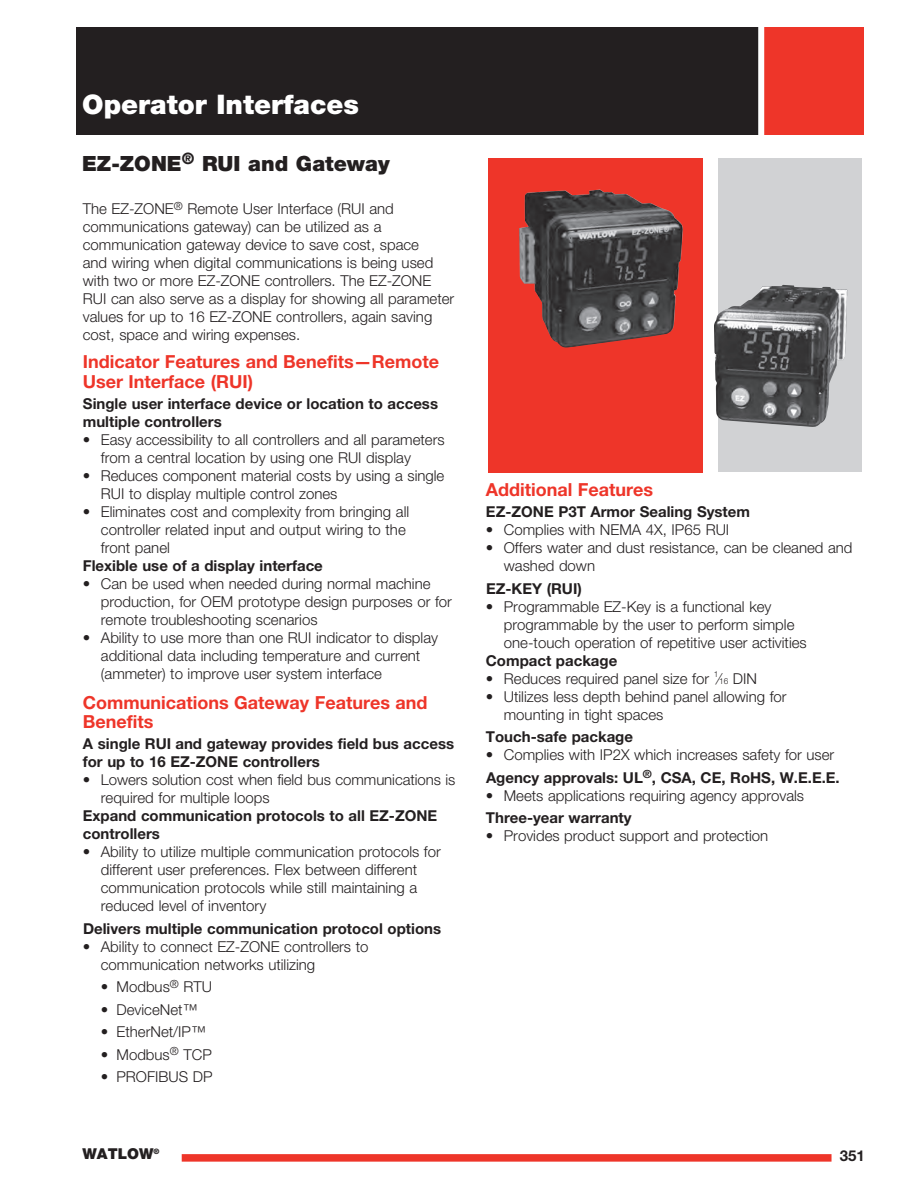
<style>
.page{position:relative;width:918px;height:1188px;background:#fff}
.page>*{position:absolute;margin:0;border:0;box-sizing:border-box;transform-origin:0 0}
.t1{font:900 27px "Helvetica Neue LT Std";color:#fff}
.t2{font:900 21px "Helvetica Neue LT Std";color:#231f20}
.t3{font:700 18px/19.5px "Helvetica Neue LT Std";color:#ee3529}
.t4{font:300 15px/18px "Helvetica Neue LT Std";color:#231f20}
.t5{font:700 15px/18px "Helvetica Neue LT Std";color:#231f20}
.t6{font:900 15px "Helvetica Neue LT Std";color:#231f20}
.t7{font:300 8.25px "Helvetica Neue LT Std";color:#231f20}
.t8{font:900 7.5px "Helvetica Neue LT Std";color:#231f20}
.s1{font-size:8.25px}
.s2{font-weight:700}
</style>
<div class="page">
<div style="left:182px;top:1154px;width:650px;height:8px;background:#ee3529"></div>
<div style="left:489px;top:158px;width:214px;height:314px;background:#ee3529"></div>
<div style="left:718px;top:158px;width:144px;height:314px;background:#d1d2d4"></div>
<div style="left:76px;top:27px;width:686px;height:108px;background:#231f20"></div>
<div style="left:762px;top:27px;width:102px;height:108px;background:#ee3529"></div>
<div style="left:758px;top:26px;width:6px;height:110px;background:#fff"></div>
<img style="left:714px;top:285px;width:133px;height:142px">
<img style="left:519px;top:190px;width:164px;height:158px">
<h1 class="t1" style="left:82px;top:88px;width:278px">Operator Interfaces</h1>
<h2 class="t2" style="left:82px;top:151px;width:309px">EZ-ZONE<sup>®</sup> RUI and Gateway</h2>
<p class="t4" style="left:83px;top:200px;width:373px">The EZ-ZONE<sup>®</sup> Remote User Interface (RUI and communications gateway) can be utilized as a communication gateway device to save cost, space<br>and wiring when digital communications is being used with two or more EZ-ZONE controllers. The EZ-ZONE RUI can also serve as a display for showing all parameter values for up to 16 EZ-ZONE controllers, again saving cost, space and wiring expenses.</p>
<p class="t3" style="left:83px;top:352px;width:358px">Indicator Features and Benefits—Remote<br>User Interface (RUI)</p>
<p class="t5" style="left:83px;top:394px;width:357px">Single user interface device or location to access multiple controllers</p>
<p class="t4" style="left:101px;top:430px;width:345px;text-indent:-18px">• Easy accessibility to all controllers and all parameters from a central location by using one RUI display</p>
<p class="t4" style="left:101px;top:466px;width:345px;text-indent:-18px">• Reduces component material costs by using a single<br>RUI to display multiple control zones</p>
<p class="t4" style="left:101px;top:502px;width:310px;text-indent:-18px">• Eliminates cost and complexity from bringing all controller related input and output wiring to the front panel</p>
<p class="t5" style="left:83px;top:556px;width:242px">Flexible use of a display interface</p>
<p class="t4" style="left:101px;top:574px;width:353px;text-indent:-18px">• Can be used when needed during normal machine production, for OEM prototype design purposes or for remote troubleshooting scenarios</p>
<p class="t4" style="left:101px;top:628px;width:339px;text-indent:-18px">• Ability to use more than one RUI indicator to display additional data including temperature and current (ammeter) to improve user system interface</p>
<p class="t3" style="left:83px;top:692px;width:346px">Communications Gateway Features and<br>Benefits</p>
<p class="t5" style="left:83px;top:735px;width:373px">A single RUI and gateway provides field bus access for up to 16 EZ-ZONE controllers</p>
<p class="t4" style="left:101px;top:771px;width:356px;text-indent:-18px">• Lowers solution cost when field bus communications is required for multiple loops</p>
<p class="t5" style="left:83px;top:807px;width:356px">Expand communication protocols to all EZ-ZONE controllers</p>
<p class="t4" style="left:101px;top:843px;width:342px;text-indent:-18px">• Ability to utilize multiple communication protocols for different user preferences. Flex between different communication protocols while still maintaining a reduced level of inventory</p>
<p class="t5" style="left:83px;top:919px;width:360px">Delivers multiple communication protocol options</p>
<p class="t4" style="left:101px;top:937px;width:269px;text-indent:-18px">• Ability to connect EZ-ZONE controllers to communication networks utilizing</p>
<p class="t4" style="left:101px;top:978px;width:113px">• Modbus<sup>®</sup> RTU</p>
<p class="t4" style="left:101px;top:1000px;width:98px">• DeviceNet™</p>
<p class="t4" style="left:101px;top:1023px;width:107px">• EtherNet/IP™</p>
<p class="t4" style="left:101px;top:1045px;width:112px">• Modbus<sup>®</sup> TCP</p>
<p class="t4" style="left:101px;top:1068px;width:113px">• PROFIBUS DP</p>
<p class="t3" style="left:486px;top:480px;width:169px">Additional Features</p>
<p class="t5" style="left:486px;top:503px;width:266px">EZ-ZONE P3T Armor Sealing System</p>
<p class="t4" style="left:486px;top:521px;width:245px">• Complies with NEMA 4X, IP65 RUI</p>
<p class="t4" style="left:504px;top:539px;width:350px;text-indent:-18px">• Offers water and dust resistance, can be cleaned and washed down</p>
<p class="t5" style="left:486px;top:579px;width:97px">EZ-KEY (RUI)</p>
<p class="t4" style="left:504px;top:597px;width:304px;text-indent:-18px">• Programmable EZ-Key is a functional key programmable by the user to perform simple one-touch operation of repetitive user activities</p>
<p class="t5" style="left:486px;top:651px;width:133px">Compact package</p>
<p class="t4" style="left:486px;top:669px;width:225px">• Reduces required panel size for</p>
<p class="t7" style="left:714px;top:669px;width:6px">1</p>
<p class="t4" style="left:718px;top:669px;width:41px">⁄<span class="s1">16</span> DIN</p>
<p class="t4" style="left:504px;top:687px;width:284px;text-indent:-18px">• Utilizes less depth behind panel allowing for mounting in tight spaces</p>
<p class="t5" style="left:486px;top:728px;width:149px">Touch-safe package</p>
<p class="t4" style="left:486px;top:744px;width:355px;line-height:22.5px">• Complies with IP2X which increases safety for user<br><span class="s2">Agency approvals: UL</span><sup>®</sup><span class="s2">, CSA, CE, RoHS, W.E.E.E.</span></p>
<p class="t4" style="left:486px;top:786px;width:320px">• Meets applications requiring agency approvals</p>
<p class="t5" style="left:486px;top:809px;width:147px">Three-year warranty</p>
<p class="t4" style="left:486px;top:827px;width:284px">• Provides product support and protection</p>
<p class="t6" style="left:82px;top:1145px;width:73px">WATLOW</p>
<p class="t5" style="left:840px;top:1147px;width:27px">351</p>
<p class="t8" style="left:154px;top:1147px;width:7px">®</p>
</div>
